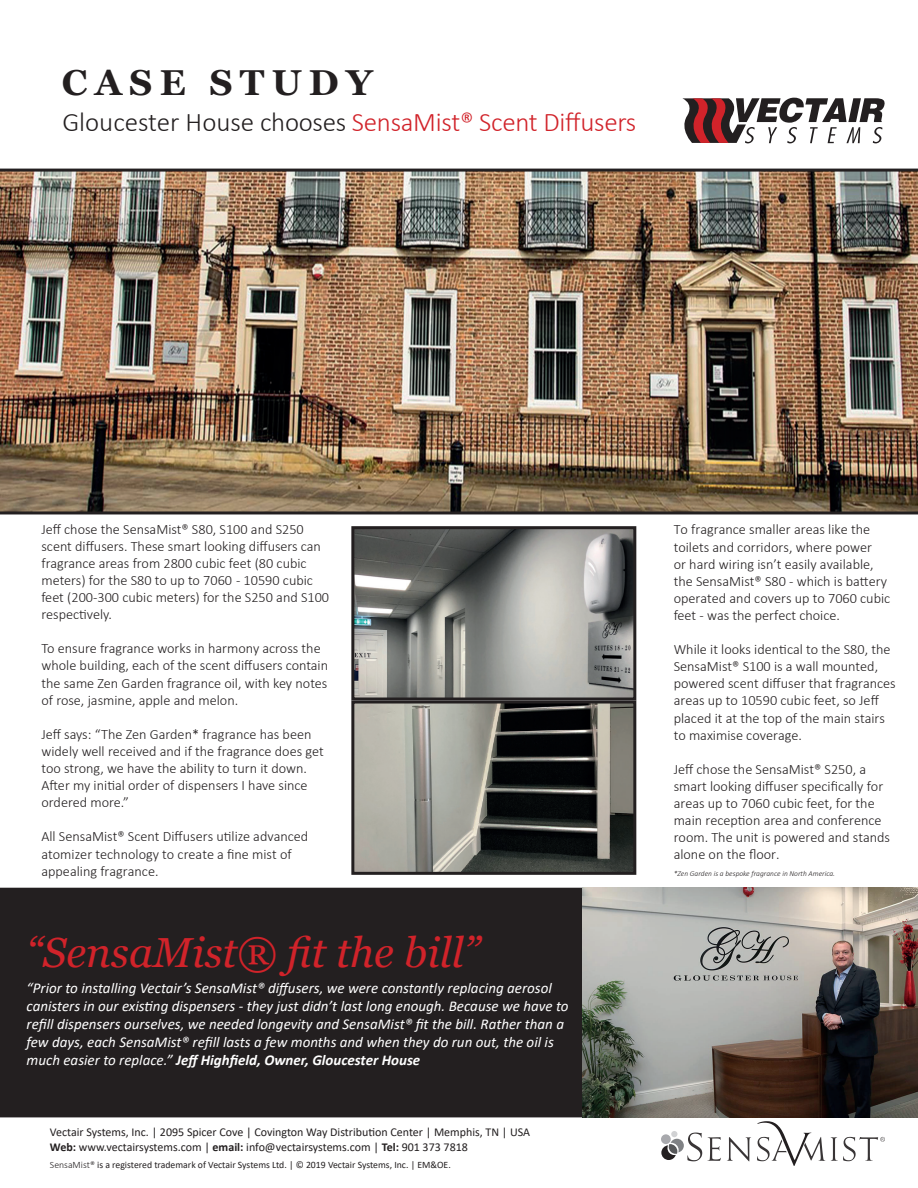
<style>
.page{position:relative;width:918px;height:1188px;background:#fff}
.page>*{position:absolute;margin:0;border:0;box-sizing:border-box;transform-origin:0 0}
.t1{font:italic 42px "Georgia";color:#d1232a}
.t2{font:700 36px "Georgia";letter-spacing:.2em;color:#231f20}
.t3{font:300 27px "Calibri";letter-spacing:-.01em;color:#d1232a}
.t4{font:italic 15px/18px "Calibri";color:#fff}
.t5{font:300 14.25px/17.1px "Calibri";color:#231f20}
.t6{font:12px/14.4px "Calibri";color:#231f20}
.t7{font:9.75px "Calibri";color:#231f20}
.t8{font:italic 300 7.5px "Calibri";color:#231f20}
.s1{color:#231f20}
.s2{font-weight:700}
.s3{font-weight:300}
</style>
<div class="page">
<img style="left:0;top:172px;width:918px;height:339px">
<svg style="left:682px;top:98px;width:203px;height:45px"></svg>
<hr style="left:0;top:169px;width:918px;height:3px;background:#231f20">
<hr style="left:0;top:511px;width:918px;height:3px;background:#231f20">
<div style="left:0;top:888px;width:583px;height:229px;background:#231f20"></div>
<img style="left:583px;top:888px;width:335px;height:229px">
<img style="left:355px;top:530px;width:277px;height:167px">
<div style="left:351px;top:526px;width:285px;height:175px;border:3px solid #231f20"></div>
<img style="left:355px;top:705px;width:277px;height:166px">
<div style="left:351px;top:701px;width:285px;height:174px;border:3px solid #231f20"></div>
<svg style="left:727px;top:1137px;width:24px;height:24px"></svg>
<svg style="left:831px;top:1137px;width:54px;height:24px"></svg>
<svg style="left:757px;top:1121px;width:68px;height:45px"></svg>
<svg style="left:661px;top:1131px;width:60px;height:30px"></svg>
<h2 class="t2" style="left:62px;top:60px;width:312px">CASE STUDY</h2>
<h3 class="t3" style="left:62px;top:105px;width:576px"><span class="s1">Gloucester House chooses</span> SensaMist® Scent Diffusers</h3>
<p class="t5" style="left:41px;top:520px;width:289px">Jeff chose the SensaMist® S80, S100 and S250 scent diffusers. These smart looking diffusers can fragrance areas from 2800 cubic feet (80 cubic meters) for the S80 to up to 7060 - 10590 cubic feet (200-300 cubic meters) for the S250 and S100 respectively.</p>
<p class="t5" style="left:41px;top:640px;width:288px">To ensure fragrance works in harmony across the whole building, each of the scent diffusers contain the same Zen Garden fragrance oil, with key notes of rose, jasmine, apple and melon.</p>
<p class="t5" style="left:41px;top:725px;width:284px">Jeff says: “The Zen Garden* fragrance has been widely well received and if the fragrance does get too strong, we have the ability to turn it down.<br>After my initial order of dispensers I have since ordered more.”</p>
<p class="t5" style="left:41px;top:828px;width:268px">All SensaMist® Scent Diffusers utilize advanced atomizer technology to create a fine mist of appealing fragrance.</p>
<h1 class="t1" style="left:27px;top:926px;width:455px">“SensaMist® fit the bill”</h1>
<p class="t4" style="left:27px;top:979px;width:544px">“Prior to installing Vectair’s SensaMist® diffusers, we were constantly replacing aerosol canisters in our existing dispensers - they just didn’t last long enough. Because we have to refill dispensers ourselves, we needed longevity and SensaMist® fit the bill. Rather than a few days, each SensaMist® refill lasts a few months and when they do run out, the oil is much easier to replace.” <span class="s2">Jeff Highfield, Owner, Gloucester House</span></p>
<p class="t6" style="left:50px;top:1125px;width:482px">Vectair Systems, Inc. | 2095 Spicer Cove | Covington Way Distribution Center | Memphis, TN | USA<br><span class="s2">Web:</span> www.vectairsystems.com | <span class="s2">email:</span> info@vectairsystems.com | <span class="s2">Tel:</span> 901 373 7818</p>
<p class="t7" style="left:50px;top:1158px;width:402px"><span class="s3">SensaMist®</span> is a registered trademark of Vectair Systems Ltd. | © 2019 Vectair Systems, Inc. | EM&amp;OE.</p>
<p class="t5" style="left:674px;top:521px;width:218px">To fragrance smaller areas like the toilets and corridors, where power<br>or hard wiring isn’t easily available, the SensaMist® S80 - which is battery operated and covers up to 7060 cubic feet - was the perfect choice.</p>
<p class="t5" style="left:674px;top:641px;width:224px">While it looks identical to the S80, the SensaMist® S100 is a wall mounted, powered scent diffuser that fragrances areas up to 10590 cubic feet, so Jeff placed it at the top of the main stairs to maximise coverage.</p>
<p class="t5" style="left:674px;top:760px;width:218px">Jeff chose the SensaMist® S250, a smart looking diffuser specifically for areas up to 7060 cubic feet, for the main reception area and conference room. The unit is powered and stands alone on the floor.</p>
<p class="t8" style="left:674px;top:869px;width:163px">*Zen Garden is a bespoke fragrance in North America.</p>
</div>
